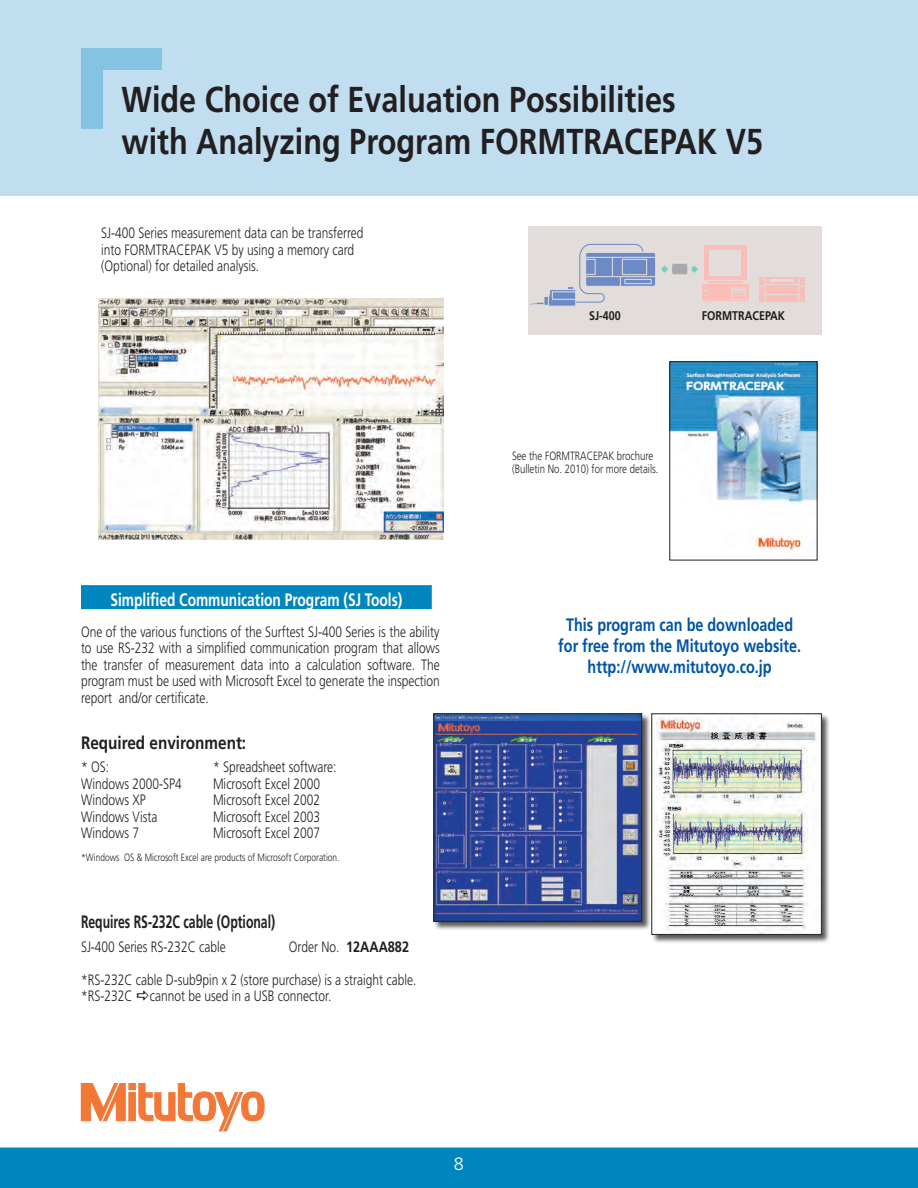
<style>
.page{position:relative;width:918px;height:1188px;background:#fff}
.page>*{position:absolute;margin:0;border:0;box-sizing:border-box;transform-origin:0 0}
.t1{font:700 36px/42px "Mitutoyo Frutiger";color:#231f20}
.t2{font:700 18px/21px "Frutiger";color:#0154a6;text-align:center;scale:.8 1}
.t3{font:700 18px "Mitutoyo Frutiger";color:#fff;scale:.9 1}
.t4{font:700 18px "Mitutoyo Frutiger";color:#231f20;scale:.8 1}
.t5{font:700 18px "Mitutoyo Frutiger";color:#231f20}
.t6{font:300 18px "Frutiger";color:#fff}
.t7{font:300 15px/16.5px "Mitutoyo Frutiger";color:#231f20;text-align:justify}
.t8{font:300 15px/16.5px "Frutiger";color:#231f20;scale:.8 1}
.t9{font:700 12.6px "Mitutoyo Frutiger";color:#231f20}
.t10{font:300 12px/13.5px "Frutiger";color:#231f20;scale:.8 1}
.t11{font:300 10.5px "Mitutoyo Frutiger";color:#231f20}
.s1{font-weight:700}
</style>
<div class="page">
<div style="left:0;top:0;width:918px;height:196px;background:#c0deef"></div>
<div style="left:0;top:1148px;width:918px;height:40px;background:#0086be"></div>
<div style="left:81px;top:48px;width:81px;height:21px;background:#85c3e2"></div>
<div style="left:81px;top:48px;width:21px;height:81px;background:#85c3e2"></div>
<svg style="left:81px;top:1083px;width:45px;height:38px"></svg>
<div style="left:129px;top:1092px;width:7px;height:29px;background:#f37736;border:1px solid #f37736"></div>
<div style="left:129px;top:1083px;width:7px;height:7px;background:#f37736;border:1px solid #f37736"></div>
<svg style="left:138px;top:1083px;width:127px;height:49px"></svg>
<div style="left:81px;top:585px;width:351px;height:24px;background:#0086be"></div>
<div style="left:651px;top:713px;width:179px;height:230px;background:#231f20;opacity:.75"></div>
<img style="left:654px;top:716px;width:166px;height:217px">
<div style="left:652px;top:714px;width:170px;height:221px;border:1px solid #231f20"></div>
<div style="left:433px;top:713px;width:218px;height:217px;background:#231f20;opacity:.75"></div>
<img style="left:436px;top:716px;width:204px;height:204px">
<div style="left:434px;top:714px;width:208px;height:208px;border:1px solid #231f20"></div>
<div style="left:528px;top:226px;width:294px;height:109px;background:#e2ddda"></div>
<div style="left:702px;top:284px;width:47px;height:15px;background:#f9beb7"></div>
<div style="left:704px;top:245px;width:42px;height:35px;background:#f9beb7"></div>
<div style="left:709px;top:250px;width:32px;height:25px;background:#e2ddda"></div>
<svg style="left:702px;top:290px;width:46px;height:12px"></svg>
<hr style="left:708px;top:281px;width:35px;height:2px;background:#f9beb7">
<div style="left:731px;top:288px;width:15px;height:3px;border:1px solid #e2ddda"></div>
<div style="left:731px;top:292px;width:15px;height:8px;border:1px solid #e2ddda"></div>
<svg style="left:586px;top:252px;width:70px;height:34px"></svg>
<div style="left:585px;top:252px;width:71px;height:35px;border:1px solid #e2ddda;border-radius:2px"></div>
<hr style="left:586px;top:276px;width:70px;height:1px;background:#e2ddda">
<hr style="left:586px;top:257px;width:70px;height:1px;background:#e2ddda">
<div style="left:624px;top:279px;width:28px;height:5px;border:1px solid #e2ddda"></div>
<div style="left:622px;top:259px;width:25px;height:16px;border:1px solid #e2ddda"></div>
<svg style="left:530px;top:243px;width:114px;height:63px"></svg>
<div style="left:552px;top:291px;width:24px;height:9px;border:1px solid #e2ddda"></div>
<div style="left:759px;top:277px;width:45px;height:25px;background:#f9beb7"></div>
<hr style="left:770px;top:279px;width:24px;height:3px;background:#e2ddda">
<hr style="left:765px;top:294px;width:34px;height:1px;background:#e2ddda">
<hr style="left:765px;top:284px;width:34px;height:1px;background:#e2ddda">
<svg style="left:759px;top:277px;width:6px;height:25px"></svg>
<svg style="left:799px;top:277px;width:5px;height:25px"></svg>
<div style="left:672px;top:264px;width:15px;height:10px;background:#a8a9ad;border-radius:2px"></div>
<svg style="left:662px;top:265px;width:6px;height:8px"></svg>
<svg style="left:692px;top:265px;width:6px;height:8px"></svg>
<img style="left:99px;top:299px;width:344px;height:240px">
<img style="left:672px;top:364px;width:143px;height:188px">
<h1 class="t1" style="left:122px;top:78px;width:643px">Wide Choice of Evaluation Possibilities<br>with Analyzing Program FORMTRACEPAK V5</h1>
<p class="t8" style="left:101px;top:225px;width:329px">SJ-400 Series measurement data can be transferred into FORMTRACEPAK V5 by using a memory card (Optional) for detailed analysis.</p>
<p class="t3" style="left:110px;top:589px;width:326px">Simplified Communication Program (SJ Tools)</p>
<p class="t7" style="left:81px;top:624px;width:360px">One of the various functions of the Surftest SJ-400 Series is the ability to use RS-232 with a simplified communication program that allows the transfer of measurement data into a calculation software. The program must be used with Microsoft Excel to generate the inspection report and/or certificate.</p>
<p class="t5" style="left:81px;top:732px;width:167px">Required environment:</p>
<p class="t7" style="left:81px;top:759px;width:30px">* OS:</p>
<p class="t7" style="left:213px;top:759px;width:125px">* Spreadsheet software:</p>
<p class="t7" style="left:81px;top:776px;width:102px">Windows 2000-SP4</p>
<p class="t7" style="left:213px;top:776px;width:109px">Microsoft Excel 2000</p>
<p class="t7" style="left:81px;top:792px;width:66px">Windows XP</p>
<p class="t7" style="left:213px;top:792px;width:109px">Microsoft Excel 2002</p>
<p class="t7" style="left:81px;top:809px;width:78px">Windows Vista</p>
<p class="t7" style="left:213px;top:809px;width:109px">Microsoft Excel 2003</p>
<p class="t7" style="left:81px;top:825px;width:60px">Windows 7</p>
<p class="t7" style="left:213px;top:825px;width:109px">Microsoft Excel 2007</p>
<p class="t11" style="left:81px;top:852px;width:260px">*Windows OS &amp; Microsoft Excel are products of Microsoft Corporation.</p>
<p class="t4" style="left:81px;top:912px;width:244px">Requires RS-232C cable (Optional)</p>
<p class="t7" style="left:81px;top:939px;width:146px">SJ-400 Series RS-232C cable</p>
<p class="t7" style="left:289px;top:939px;width:122px">Order No. <span class="s1">12AAA882</span></p>
<p class="t7" style="left:81px;top:972px;width:337px">*RS-232C cable D-sub9pin x 2 (store purchase) is a straight cable. *RS-232C cannot be used in a USB connector.</p>
<p class="t9" style="left:589px;top:308px;width:33px">SJ-400</p>
<p class="t9" style="left:702px;top:308px;width:85px">FORMTRACEPAK</p>
<p class="t10" style="left:512px;top:449px;width:185px">See the FORMTRACEPAK brochure (Bulletin No. 2010) for more details.</p>
<p class="t2" style="left:558px;top:614px;width:305px">This program can be downloaded for free from the Mitutoyo website. http://www.mitutoyo.co.jp</p>
<p class="t6" style="left:454px;top:1154px;width:12px">8</p>
</div>
